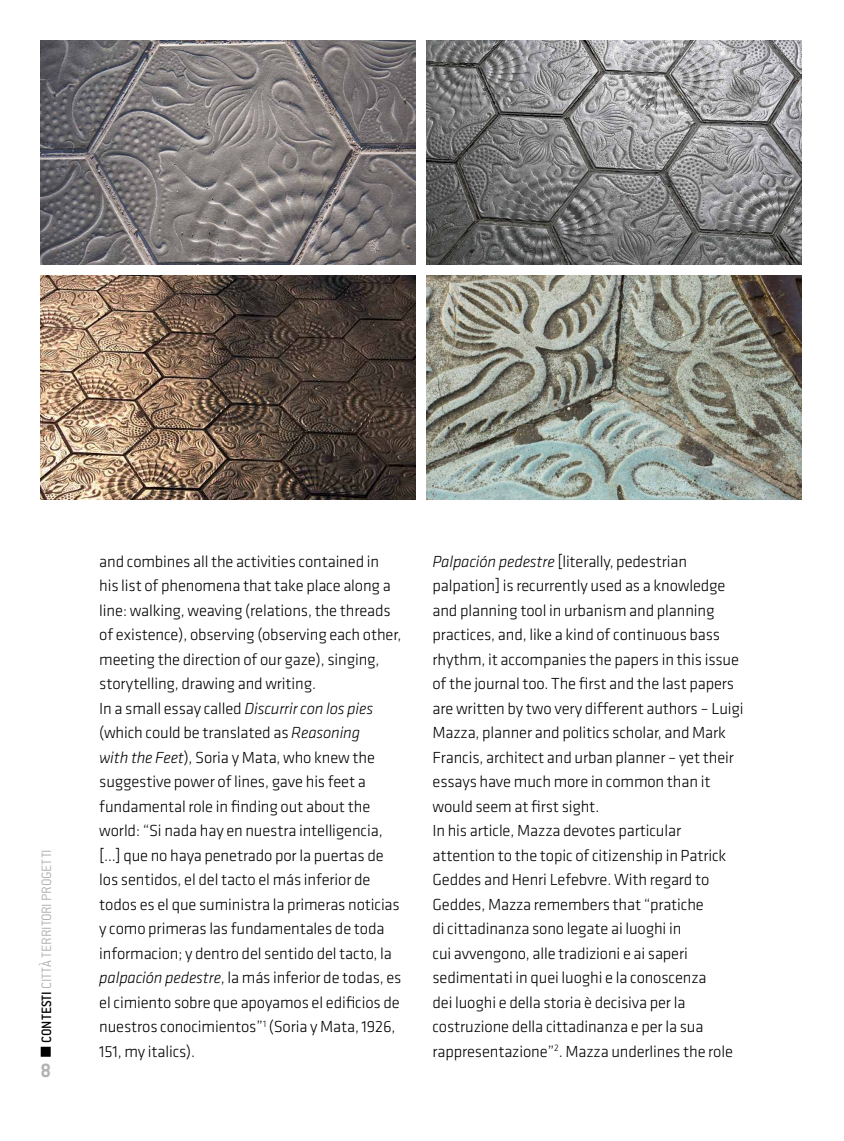
<style>
.page{position:relative;width:844px;height:1141px;background:#fff}
.page>*{position:absolute;margin:0;border:0;box-sizing:border-box;transform-origin:0 0}
.t1{font:700 21px "Conduit ITC";color:#b3b2b2}
.t2{font:300 16.62px/24.5px "Klavika";letter-spacing:-.01em;color:#000}
.t3{font:300 14.88px "Conduit ITC";letter-spacing:-.01em;color:#b3b2b2}
.s1{font-weight:500;color:#000}
.s2{font-style:italic}
</style>
<div class="page">
<div style="left:42px;top:1048px;width:8px;height:8px;background:#000"></div>
<div style="left:41px;top:1047px;width:10px;height:10px;border:2px solid #000"></div>
<img style="left:427px;top:276px;width:374px;height:223px">
<img style="left:41px;top:41px;width:374px;height:223px">
<img style="left:427px;top:41px;width:374px;height:223px">
<img style="left:41px;top:276px;width:374px;height:223px">
<p class="t3" style="left:38px;top:1042px;width:195px;rotate:-90deg"><span class="s1">CONTESTI</span> CITTÀ TERRITORI PROGETTI</p>
<p class="t1" style="left:40px;top:1058px;width:12px">8</p>
<p class="t2" style="left:99px;top:549px;width:303px">and combines all the activities contained in his list of phenomena that take place along a line: walking, weaving (relations, the threads of existence), observing (observing each other, meeting the direction of our gaze), singing, storytelling, drawing and writing.<br>In a small essay called <span class="s2">Discurrir con los pies </span>(which could be translated as <span class="s2">Reasoning<br>with the Feet</span>), Soria y Mata, who knew the suggestive power of lines, gave his feet a fundamental role in finding out about the world: “Si nada hay en nuestra intelligencia, […] que no haya penetrado por la puertas de los sentidos, el del tacto el más inferior de todos es el que suministra la primeras noticias y como primeras las fundamentales de toda informacion; y dentro del sentido del tacto, la <span class="s2">palpación pedestre</span>, la más inferior de todas, es el cimiento sobre que apoyamos el edificios de nuestros conocimientos”<sup>1</sup> (Soria y Mata, 1926, 151, my italics).</p>
<p class="t2" style="left:432px;top:549px;width:312px"><span class="s2">Palpación pedestre</span> [literally, pedestrian palpation] is recurrently used as a knowledge and planning tool in urbanism and planning practices, and, like a kind of continuous bass rhythm, it accompanies the papers in this issue of the journal too. The first and the last papers are written by two very different authors – Luigi Mazza, planner and politics scholar, and Mark Francis, architect and urban planner – yet their essays have much more in common than it would seem at first sight.<br>In his article, Mazza devotes particular attention to the topic of citizenship in Patrick Geddes and Henri Lefebvre. With regard to Geddes, Mazza remembers that “pratiche<br>di cittadinanza sono legate ai luoghi in<br>cui avvengono, alle tradizioni e ai saperi sedimentati in quei luoghi e la conoscenza<br>dei luoghi e della storia è decisiva per la costruzione della cittadinanza e per la sua rappresentazione”<sup>2</sup>. Mazza underlines the role</p>
</div>
